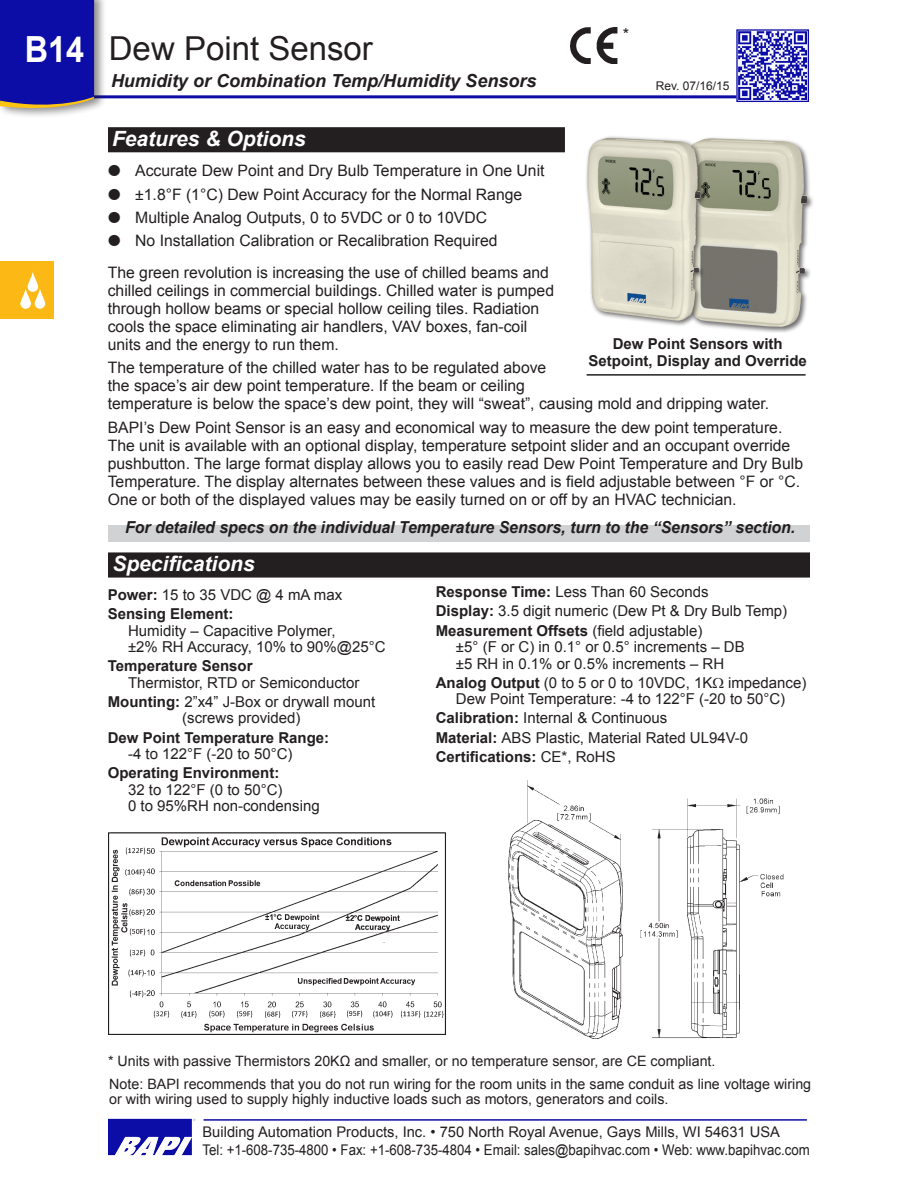
<style>
.page{position:relative;width:918px;height:1188px;background:#fff}
.page>*{position:absolute;margin:0;border:0;box-sizing:border-box;transform-origin:0 0}
.t1{font:700 36px "Arial";color:#fff;scale:.9 1}
.Sub_Section_Title{font:33px "Arial";color:#231f20}
.Subhead{font:italic 700 21px "Arial";color:#fff}
.Section_Title_-_Cont{font:italic 700 18px "Arial";color:#231f20}
.Body_text{font:italic 700 16.5px "Arial";color:#231f20;scale:.96 1}
.Body_text-2{font:16.5px "Arial";color:#231f20}
.t2{font:15.75px/18px "Arial";color:#231f20}
.t3{font:15px "Arial";color:#231f20}
.t4{font:700 15px/16.5px "Arial";color:#231f20;text-align:center}
.t5{font:14.7px "Arial";color:#231f20;scale:.9 1}
.t6{font:14.7px "Arial";color:#231f20}
.Body_text-3{font:14.25px/15.5px "Arial";color:#231f20}
.Body_text-4{font:12px "Arial";color:#231f20}
.s1{font-weight:700}
.s2{font-weight:400}
</style>
<div class="page">
<div style="left:0;top:262px;width:54px;height:57px;background:#fcb814"></div>
<svg style="left:35px;top:288px;width:10px;height:21px"></svg>
<svg style="left:20px;top:288px;width:11px;height:21px"></svg>
<svg style="left:28px;top:271px;width:10px;height:21px"></svg>
<hr style="left:14px;top:95px;width:722px;height:3px;background:#0c0ca6">
<div style="left:0;top:0;width:107px;height:119px;background:#231f20;opacity:.5"></div>
<svg style="left:0;top:0;width:94px;height:113px;background:#1e1da3"></svg>
<img style="left:738px;top:31px;width:69px;height:69px">
<div style="left:736px;top:29px;width:73px;height:73px;border:1px solid #0c0ca6"></div>
<hr style="left:204px;top:1119px;width:603px;height:2px;background:#0c0ca6">
<img style="left:108px;top:1118px;width:87px;height:38px">
<div style="left:108px;top:525px;width:702px;height:17px;background:#d1d2d4"></div>
<div style="left:109px;top:128px;width:455px;height:24px;background:#231f20"></div>
<div style="left:108px;top:127px;width:457px;height:25px;border:2px solid #231f20"></div>
<div style="left:109px;top:553px;width:700px;height:24px;background:#231f20"></div>
<div style="left:108px;top:552px;width:702px;height:26px;border:2px solid #231f20"></div>
<img style="left:508px;top:780px;width:276px;height:259px">
<img style="left:111px;top:837px;width:333px;height:196px">
<div style="left:108px;top:832px;width:338px;height:203px;border:1px solid #231f20"></div>
<div style="left:683px;top:136px;width:131px;height:197px;background:#231f20;opacity:.65"></div>
<img style="left:708px;top:138px;width:5px;height:177px">
<div style="left:585px;top:135px;width:123px;height:193px;background:#231f20;opacity:.65"></div>
<img style="left:587px;top:138px;width:43px;height:177px">
<hr style="left:587px;top:374px;width:219px;height:2px;background:#231f20">
<img style="left:570px;top:27px;width:47px;height:37px">
<p class="t1" style="left:25px;top:25px;width:68px">B14</p>
<p class="Sub_Section_Title" style="left:109px;top:27px;width:266px">Dew Point Sensor</p>
<p class="Section_Title_-_Cont" style="left:111px;top:69px;width:427px">Humidity or Combination Temp/Humidity Sensors</p>
<p class="Subhead" style="left:112px;top:125px;width:195px">Features &amp; Options</p>
<p class="t2" style="left:108px;top:162px;width:438px">● Accurate Dew Point and Dry Bulb Temperature in One Unit</p>
<p class="t2" style="left:108px;top:185px;width:416px">● ±1.8°F (1°C) Dew Point Accuracy for the Normal Range</p>
<p class="t2" style="left:108px;top:209px;width:380px">● Multiple Analog Outputs, 0 to 5VDC or 0 to 10VDC</p>
<p class="t2" style="left:108px;top:232px;width:391px">● No Installation Calibration or Recalibration Required</p>
<p class="Body_text-2" style="left:623px;top:23px;width:8px">*</p>
<p class="Body_text-4" style="left:656px;top:78px;width:75px">Rev. 07/16/15</p>
<p class="t2" style="left:108px;top:263px;width:448px">The green revolution is increasing the use of chilled beams and chilled ceilings in commercial buildings. Chilled water is pumped through hollow beams or special hollow ceiling tiles. Radiation cools the space eliminating air handlers, VAV boxes, fan-coil units and the energy to run them.</p>
<p class="t2" style="left:108px;top:359px;width:663px">The temperature of the chilled water has to be regulated above<br>the space’s air dew point temperature. If the beam or ceiling<br>temperature is below the space’s dew point, they will “sweat”, causing mold and dripping water.</p>
<p class="t2" style="left:108px;top:418px;width:697px">BAPI’s Dew Point Sensor is an easy and economical way to measure the dew point temperature.<br>The unit is available with an optional display, temperature setpoint slider and an occupant override pushbutton. The large format display allows you to easily read Dew Point Temperature and Dry Bulb Temperature. The display alternates between these values and is field adjustable between °F or °C.<br>One or both of the displayed values may be easily turned on or off by an HVAC technician.</p>
<p class="t4" style="left:589px;top:336px;width:220px">Dew Point Sensors with<br>Setpoint, Display and Override</p>
<p class="Body_text" style="left:125px;top:516px;width:700px">For detailed specs on the individual Temperature Sensors, turn to the “Sensors” section.</p>
<p class="Subhead" style="left:112px;top:549px;width:144px">Specifications</p>
<p class="t3" style="left:108px;top:585px;width:236px"><span class="s1">Power:</span> 15 to 35 VDC @ 4 mA max</p>
<p class="t4" style="left:108px;top:606px;width:127px">Sensing Element:</p>
<p class="t3" style="left:128px;top:620px;width:209px">Humidity – Capacitive Polymer,</p>
<p class="t3" style="left:128px;top:637px;width:259px">±2% RH Accuracy, 10% to 90%@25°C</p>
<p class="t4" style="left:108px;top:658px;width:146px">Temperature Sensor</p>
<p class="t3" style="left:128px;top:673px;width:233px">Thermistor, RTD or Semiconductor</p>
<p class="t3" style="left:108px;top:692px;width:269px"><span class="s1">Mounting:</span> 2”x4” J-Box or drywall mount</p>
<p class="t3" style="left:182px;top:708px;width:120px">(screws provided)</p>
<p class="t4" style="left:108px;top:730px;width:223px">Dew Point Temperature Range:</p>
<p class="t3" style="left:128px;top:744px;width:166px">-4 to 122°F (-20 to 50°C)</p>
<p class="t4" style="left:108px;top:765px;width:173px">Operating Environment:</p>
<p class="t3" style="left:128px;top:780px;width:156px">32 to 122°F (0 to 50°C)</p>
<p class="t3" style="left:128px;top:796px;width:193px">0 to 95%RH non-condensing</p>
<p class="t3" style="left:436px;top:582px;width:274px"><span class="s1">Response Time:</span> Less Than 60 Seconds</p>
<p class="t3" style="left:436px;top:601px;width:353px"><span class="s1">Display:</span> 3.5 digit numeric (Dew Pt &amp; Dry Bulb Temp)</p>
<p class="t4" style="left:436px;top:622px;width:268px">Measurement Offsets <span class="s2">(field adjustable)</span></p>
<p class="t3" style="left:456px;top:637px;width:290px">±5° (F or C) in 0.1° or 0.5° increments – DB</p>
<p class="t3" style="left:456px;top:653px;width:270px">±5 RH in 0.1% or 0.5% increments – RH</p>
<p class="t3" style="left:436px;top:673px;width:372px"><span class="s1">Analog Output</span> (0 to 5 or 0 to 10VDC, 1K impedance)</p>
<p class="t3" style="left:456px;top:689px;width:331px">Dew Point Temperature: -4 to 122°F (-20 to 50°C)</p>
<p class="t3" style="left:436px;top:708px;width:233px"><span class="s1">Calibration:</span> Internal &amp; Continuous</p>
<p class="t3" style="left:436px;top:728px;width:314px"><span class="s1">Material:</span> ABS Plastic, Material Rated UL94V-0</p>
<p class="t4" style="left:436px;top:749px;width:182px">Certifications: <span class="s2">CE*, RoHS</span></p>
<p class="Body_text-3" style="left:108px;top:1054px;width:609px">* Units with passive Thermistors 20KΩ and smaller, or no temperature sensor, are CE compliant.</p>
<p class="Body_text-3" style="left:109px;top:1076px;width:703px">Note: BAPI recommends that you do not run wiring for the room units in the same conduit as line voltage wiring or with wiring used to supply highly inductive loads such as motors, generators and coils.</p>
<p class="t6" style="left:202px;top:1123px;width:579px">Building Automation Products, Inc. • 750 North Royal Avenue, Gays Mills, WI 54631 USA</p>
<p class="t5" style="left:202px;top:1141px;width:676px">Tel: +1-608-735-4800 • Fax: +1-608-735-4804 • Email: sales@bapihvac.com • Web: www.bapihvac.com</p>
</div>
